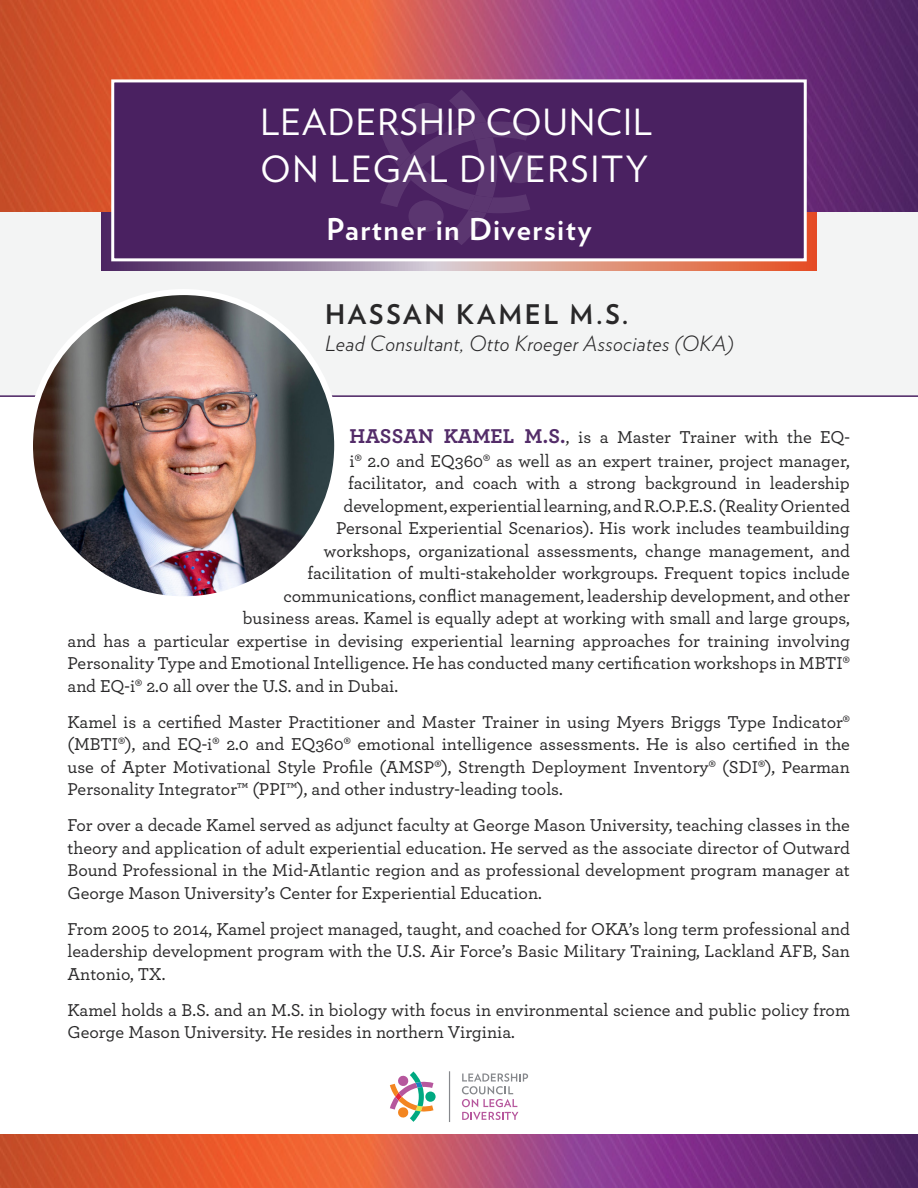
<style>
.page{position:relative;width:918px;height:1188px;background:#fff}
.page>*{position:absolute;margin:0;border:0;box-sizing:border-box;transform-origin:0 0}
.t1{font:36px/46.5px "Verlag";letter-spacing:.03em;color:#fff}
.t2{font:700 30px "Verlag";letter-spacing:.05em;color:#fff}
.t3{font:700 27px "Verlag";letter-spacing:.1em;color:#292829}
.t4{font:italic 300 21px "Verlag";letter-spacing:.02em;color:#292829}
.t5{font:500 18px/22.5px "Archer";color:#292829;text-align:justify}
.s1{font-weight:700;font-size:21px;color:#532c69}
</style>
<div class="page">
<div style="left:0;top:211px;width:918px;height:186px;background:#f3f4f4"></div>
<img style="left:30px;top:292px;width:307px;height:307px;border-radius:154px">
<svg style="left:462px;top:1073px;width:66px;height:47px"></svg>
<div style="left:425px;top:1092px;width:11px;height:10px;background:#00a981;border-radius:50%"></div>
<svg style="left:390px;top:1071px;width:43px;height:51px"></svg>
<svg style="left:449px;top:1071px;width:1px;height:51px"></svg>
<svg style="left:101px;top:211px;width:716px;height:59px;background:#b67c81"></svg>
<img style="left:0;top:0;width:918px;height:211px">
<div style="left:111px;top:79px;width:696px;height:182px;background:#4a2161;border:3px solid #fff"></div>
<div style="left:503px;top:152px;width:35px;height:31px;background:#5b3670;border-radius:50%"></div>
<svg style="left:380px;top:90px;width:150px;height:155px"></svg>
<img style="left:0;top:1134px;width:918px;height:54px">
<h1 class="t1" style="left:260px;top:97px;width:393px">LEADERSHIP COUNCIL<br>ON LEGAL DIVERSITY</h1>
<h2 class="t2" style="left:326px;top:205px;width:267px">Partner in Diversity</h2>
<h3 class="t3" style="left:325px;top:293px;width:305px">HASSAN KAMEL M.S.</h3>
<p class="t4" style="left:325px;top:327px;width:410px">Lead Consultant, Otto Kroeger Associates (OKA)</p>
<p class="t5" style="left:350px;top:424px;width:502px"><span class="s1">HASSAN KAMEL M.S.</span>, is a Master Trainer with the EQ-</p>
<p class="t5" style="left:350px;top:448px;width:502px">i® 2.0 and EQ360® as well as an expert trainer, project manager,</p>
<p class="t5" style="left:348px;top:471px;width:503px">facilitator, and coach with a strong background in leadership</p>
<p class="t5" style="left:344px;top:493px;width:508px">development, experiential learning, and R.O.P.E.S. (Reality Oriented</p>
<p class="t5" style="left:336px;top:516px;width:515px">Personal Experiential Scenarios). His work includes teambuilding</p>
<p class="t5" style="left:324px;top:538px;width:527px">workshops, organizational assessments, change management, and</p>
<p class="t5" style="left:307px;top:561px;width:544px">facilitation of multi-stakeholder workgroups. Frequent topics include</p>
<p class="t5" style="left:283px;top:583px;width:568px">communications, conflict management, leadership development, and other</p>
<p class="t5" style="left:243px;top:606px;width:608px">business areas. Kamel is equally adept at working with small and large groups,</p>
<p class="t5" style="left:67px;top:628px;width:784px">and has a particular expertise in devising experiential learning approaches for training involving</p>
<p class="t5" style="left:67px;top:651px;width:784px">Personality Type and Emotional Intelligence. He has conducted many certification workshops in MBTI®</p>
<p class="t5" style="left:67px;top:673px;width:332px">and EQ-i® 2.0 all over the U.S. and in Dubai.</p>
<p class="t5" style="left:67px;top:709px;width:784px">Kamel is a certified Master Practitioner and Master Trainer in using Myers Briggs Type Indicator® (MBTI®), and EQ-i® 2.0 and EQ360® emotional intelligence assessments. He is also certified in the use of Apter Motivational Style Profile (AMSP®), Strength Deployment Inventory® (SDI®), Pearman Personality Integrator™ (PPI™), and other industry-leading tools.</p>
<p class="t5" style="left:67px;top:813px;width:784px">For over a decade Kamel served as adjunct faculty at George Mason University, teaching classes in the theory and application of adult experiential education. He served as the associate director of Outward Bound Professional in the Mid-Atlantic region and as professional development program manager at George Mason University’s Center for Experiential Education.</p>
<p class="t5" style="left:67px;top:916px;width:784px">From 2005 to 2014, Kamel project managed, taught, and coached for OKA’s long term professional and leadership development program with the U.S. Air Force’s Basic Military Training, Lackland AFB, San Antonio, TX.</p>
<p class="t5" style="left:67px;top:997px;width:784px">Kamel holds a B.S. and an M.S. in biology with focus in environmental science and public policy from<br>George Mason University. He resides in northern Virginia.</p>
</div>
